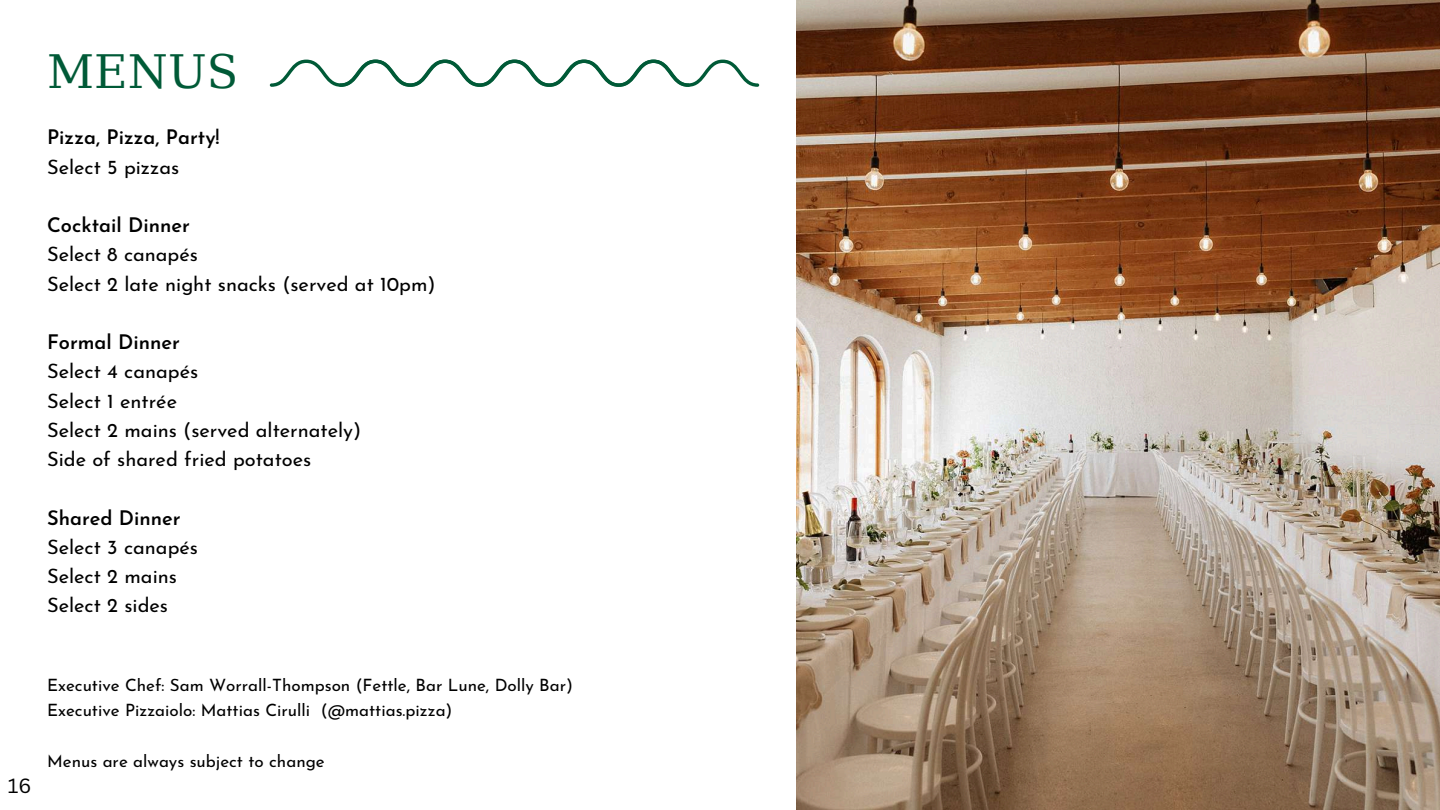
<style>
.page{position:relative;width:1440px;height:810px;background:#fff}
.page>*{position:absolute;margin:0;border:0;box-sizing:border-box;transform-origin:0 0}
.t1{font:46px "DejaVu Serif";color:#005a37}
.t2{font:20px/29.2px "Josefin Sans";color:#000}
.t3{font:600 20px "Josefin Sans";color:#000}
.t4{font:20px "Canva Sans";color:#000}
.t5{font:17px/25.5px "Josefin Sans";color:#000}
</style>
<div class="page">
<svg style="left:270px;top:60px;width:489px;height:27px"></svg>
<img style="left:797px;top:0;width:643px;height:810px">
<h1 class="t1" style="left:47px;top:45px;width:193px">MENUS</h1>
<p class="t3" style="left:47px;top:129px;width:174px">Pizza, Pizza, Party!</p>
<p class="t2" style="left:47px;top:154px;width:134px">Select 5 pizzas</p>
<p class="t3" style="left:47px;top:217px;width:144px">Cocktail Dinner</p>
<p class="t2" style="left:47px;top:242px;width:390px">Select 8 canapés<br>Select 2 late night snacks (served at 10pm)</p>
<p class="t3" style="left:47px;top:334px;width:134px">Formal Dinner</p>
<p class="t2" style="left:47px;top:359px;width:316px">Select 4 canapés<br>Select 1 entrée<br>Select 2 mains (served alternately)<br>Side of shared fried potatoes</p>
<p class="t3" style="left:47px;top:510px;width:135px">Shared Dinner</p>
<p class="t2" style="left:47px;top:534px;width:153px">Select 3 canapés<br>Select 2 mains<br>Select 2 sides</p>
<p class="t4" style="left:8px;top:771px;width:25px">16</p>
<p class="t5" style="left:47px;top:674px;width:527px">Executive Chef: Sam Worrall-Thompson (Fettle, Bar Lune, Dolly Bar)<br>Executive Pizzaiolo: Mattias Cirulli (@mattias.pizza)</p>
<p class="t5" style="left:47px;top:750px;width:279px">Menus are always subject to change</p>
</div>
